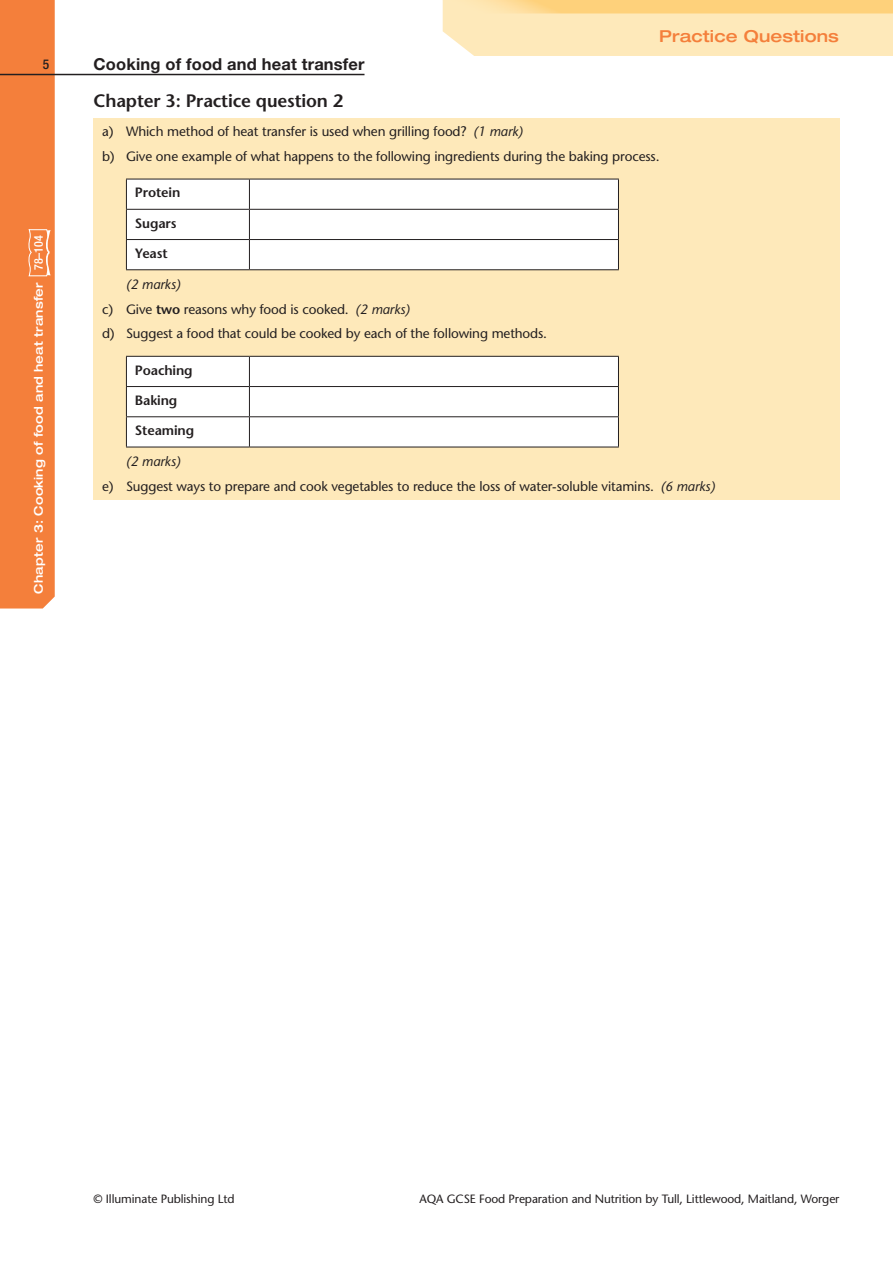
<style>
.page{position:relative;width:893px;height:1263px;background:#fff}
.page>*{position:absolute;margin:0;border:0;box-sizing:border-box;transform-origin:0 0}
.t1{font:600 18px "Stone Sans Std";letter-spacing:-.01em;color:#231f20}
.t2{font:700 16.5px "Helvetica Neue LT Std";letter-spacing:.01em;color:#231f20}
.t3{font:500 expanded 16.5px "Helvetica Neue LT Std";letter-spacing:.01em;color:#f47f3b}
.t4{font:500 13.5px/24.8px "Stone Sans Std";letter-spacing:-.01em;color:#231f20}
.t5{font:600 13.5px "Stone Sans Std";letter-spacing:-.01em;color:#231f20}
.t6{font:500 condensed 13.5px "Helvetica Neue LT Std";color:#231f20}
.t7{font:500 12px "Stone Sans Std";letter-spacing:-.01em;color:#231f20}
.t8{font:500 expanded 12px "Helvetica Neue LT Std";letter-spacing:.01em;color:#fff}
.s1{font-stretch:condensed}
.s2{font-style:italic}
.s3{font-weight:600}
</style>
<div class="page">
<div style="left:443px;top:13px;width:450px;height:43px;background:#fee9ba"></div>
<div style="left:0;top:0;width:55px;height:608px;background:#f47f3b"></div>
<div style="left:94px;top:118px;width:746px;height:381px;background:#fee9ba"></div>
<svg style="left:126px;top:179px;width:493px;height:91px;background:#f5f5f5"></svg>
<hr style="left:126px;top:447px;width:123px;height:1px;background:#231f20">
<hr style="left:249px;top:447px;width:370px;height:1px;background:#231f20">
<svg style="left:126px;top:356px;width:493px;height:91px;background:#f6f5f5"></svg>
<hr style="left:249px;top:417px;width:1px;height:30px;background:#231f20">
<hr style="left:618px;top:417px;width:1px;height:30px;background:#231f20">
<hr style="left:0;top:74px;width:364px;height:1px;background:#231f20">
<p class="t6" style="left:43px;top:56px;width:8px">5</p>
<p class="t2" style="left:94px;top:53px;width:273px">Cooking of food and heat transfer</p>
<p class="t3" style="left:659px;top:26px;width:181px">Practice Questions</p>
<p class="t8" style="left:31px;top:593px;width:360px;rotate:-90deg">Chapter 3: Cooking of food and heat transfer <span class="s1">78–104</span></p>
<h1 class="t1" style="left:94px;top:90px;width:251px">Chapter 3: Practice question 2</h1>
<p class="t4" style="left:102px;top:119px;width:559px">a) Which method of heat transfer is used when grilling food? <span class="s2">(1 mark)<br></span>b) Give one example of what happens to the following ingredients during the baking process.</p>
<p class="t5" style="left:135px;top:185px;width:47px">Protein</p>
<p class="t5" style="left:135px;top:215px;width:43px">Sugars</p>
<p class="t5" style="left:135px;top:245px;width:34px">Yeast</p>
<p class="t4" style="left:102px;top:272px;width:447px;text-indent:24px"><span class="s2">(2 marks)<br></span>c) Give <span class="s3">two</span> reasons why food is cooked. <span class="s2">(2 marks)<br></span>d) Suggest a food that could be cooked by each of the following methods.</p>
<p class="t5" style="left:135px;top:362px;width:59px">Poaching</p>
<p class="t5" style="left:135px;top:392px;width:44px">Baking</p>
<p class="t5" style="left:135px;top:422px;width:61px">Steaming</p>
<p class="t4" style="left:102px;top:449px;width:615px;text-indent:24px"><span class="s2">(2 marks)<br></span>e) Suggest ways to prepare and cook vegetables to reduce the loss of water-soluble vitamins. <span class="s2">(6 marks)</span></p>
<p class="t7" style="left:94px;top:1192px;width:143px">© Illuminate Publishing Ltd</p>
<p class="t7" style="left:420px;top:1192px;width:421px">AQA GCSE Food Preparation and Nutrition by Tull, Littlewood, Maitland, Worger</p>
</div>
